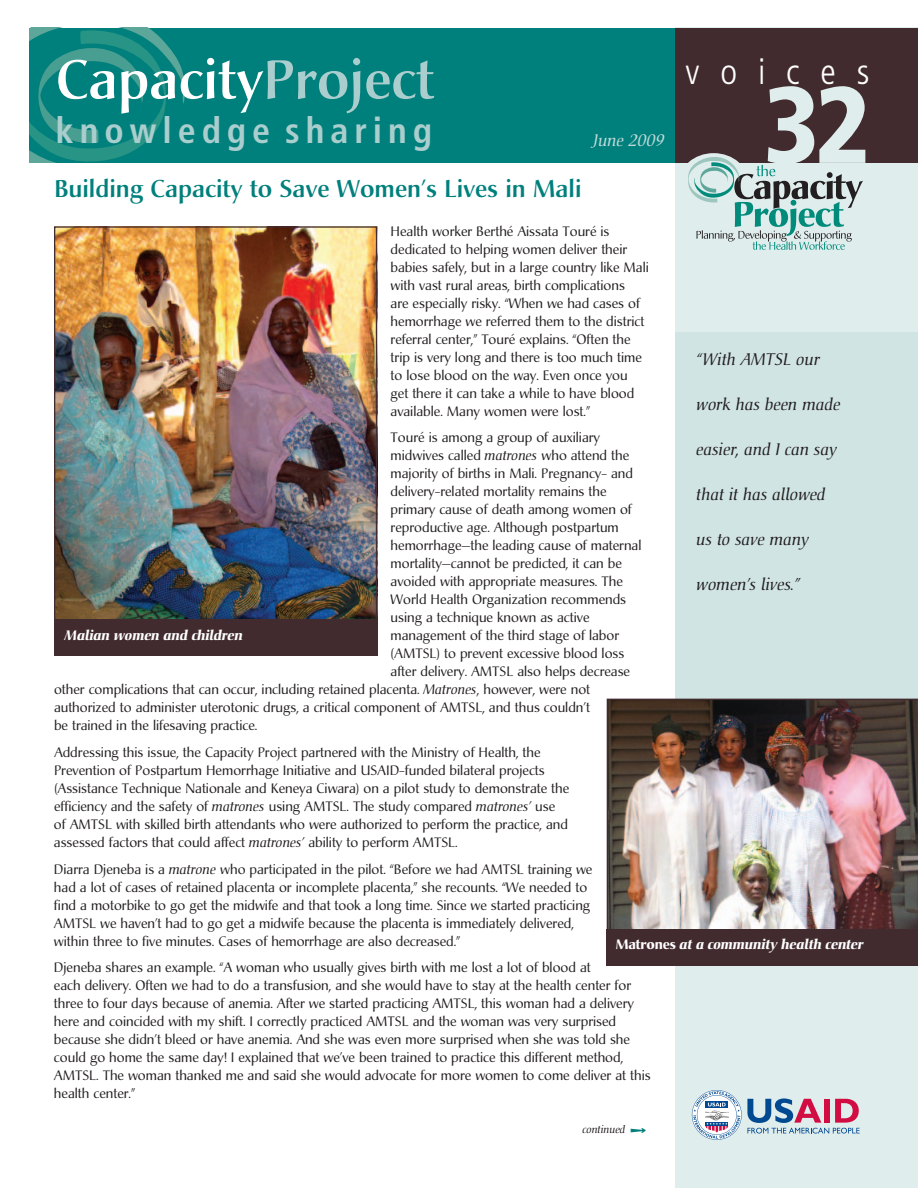
<style>
.page{position:relative;width:918px;height:1188px;background:#fff}
.page>*{position:absolute;margin:0;border:0;box-sizing:border-box;transform-origin:0 0}
.t1{font:900 condensed 108px "Frutiger";color:#e0eded}
.t2{font:500 54px "Christiana";color:#fff}
.t3{font:700 condensed 36px "Frutiger";letter-spacing:.165em;color:#aacdcd}
.t4{font:300 condensed 36px "Frutiger";letter-spacing:.58em;color:#fff}
.t5{font:500 24px "Christiana";color:#00807c}
.t6{font:italic 16.5px "Christiana";color:#231f20}
.t7{font:italic 16.5px "Christiana";color:#c5dcdc}
.t8{font:13.5px/18px "Christiana";color:#231f20}
.t9{font:italic 700 13.5px "Christiana";letter-spacing:-.01em;color:#fff}
.t10{font:italic 10.5px "Christiana";color:#231f20}
.s1{color:#aacdcd}
.s2{font-style:italic}
.s3{font-style:normal}
.s4{font-family:"Quirks ICG";font-style:normal;font-size:15px;color:#00807c}
</style>
<div class="page">
<div style="left:675px;top:28px;width:243px;height:1160px;background:#e0eded"></div>
<div style="left:675px;top:333px;width:243px;height:367px;background:#d1e4e4"></div>
<div style="left:29px;top:28px;width:867px;height:135px;background:#00807c"></div>
<svg style="left:29px;top:28px;width:156px;height:135px"></svg>
<div style="left:675px;top:28px;width:243px;height:135px;background:#422b2e"></div>
<svg style="left:692px;top:1090px;width:168px;height:50px"></svg>
<div style="left:678px;top:153px;width:71px;height:62px;background:#e0eded;border-radius:50%"></div>
<svg style="left:688px;top:157px;width:175px;height:93px"></svg>
<img style="left:607px;top:699px;width:311px;height:230px">
<div style="left:607px;top:929px;width:311px;height:36px;background:#422b2e"></div>
<img style="left:56px;top:228px;width:319px;height:391px">
<div style="left:54px;top:619px;width:323px;height:37px;background:#422b2e"></div>
<h2 class="t2" style="left:56px;top:57px;width:379px">Capacity<span class="s1">Project</span></h2>
<h3 class="t3" style="left:56px;top:116px;width:378px">knowledge sharing</h3>
<p class="t7" style="left:594px;top:133px;width:73px">June 2009</p>
<h3 class="t5" style="left:54px;top:179px;width:529px">Building Capacity to Save Women’s Lives in Mali</h3>
<h3 class="t4" style="left:686px;top:57px;width:185px">voices</h3>
<h1 class="t1" style="left:764px;top:82px;width:108px">32</h1>
<p class="t8" style="left:391px;top:223px;width:260px">Health worker Berthé Aissata Touré is dedicated to helping women deliver their babies safely, but in a large country like Mali with vast rural areas, birth complications<br>are especially risky. “When we had cases of hemorrhage we referred them to the district referral center,” Touré explains. “Often the trip is very long and there is too much time to lose blood on the way. Even once you<br>get there it can take a while to have blood available. Many women were lost.”</p>
<p class="t8" style="left:391px;top:430px;width:211px">Touré is among a group of auxiliary</p>
<p class="t8" style="left:391px;top:448px;width:240px">midwives called <span class="s2">matrones</span> who attend the</p>
<p class="t8" style="left:391px;top:466px;width:244px">majority of births in Mali. Pregnancy- and</p>
<p class="t8" style="left:391px;top:484px;width:217px">delivery-related mortality remains the</p>
<p class="t8" style="left:391px;top:502px;width:243px">primary cause of death among women of</p>
<p class="t8" style="left:391px;top:520px;width:230px">reproductive age. Although postpartum</p>
<p class="t8" style="left:391px;top:538px;width:252px">hemorrhage—the leading cause of maternal</p>
<p class="t8" style="left:391px;top:556px;width:233px">mortality—cannot be predicted, it can be</p>
<p class="t8" style="left:391px;top:574px;width:234px">avoided with appropriate measures. The</p>
<p class="t8" style="left:391px;top:592px;width:237px">World Health Organization recommends</p>
<p class="t8" style="left:391px;top:610px;width:200px">using a technique known as active</p>
<p class="t8" style="left:391px;top:628px;width:230px">management of the third stage of labor</p>
<p class="t8" style="left:391px;top:646px;width:235px">(AMTSL) to prevent excessive blood loss</p>
<p class="t8" style="left:391px;top:664px;width:241px">after delivery. AMTSL also helps decrease</p>
<p class="t8" style="left:54px;top:682px;width:538px">other complications that can occur, including retained placenta. <span class="s2">Matrones</span>, however, were not</p>
<p class="t8" style="left:54px;top:700px;width:538px">authorized to administer uterotonic drugs, a critical component of AMTSL, and thus couldn’t</p>
<p class="t8" style="left:54px;top:718px;width:205px">be trained in the lifesaving practice.</p>
<p class="t8" style="left:54px;top:745px;width:517px">Addressing this issue, the Capacity Project partnered with the Ministry of Health, the Prevention of Postpartum Hemorrhage Initiative and USAID-funded bilateral projects (Assistance Technique Nationale and Keneya Ciwara) on a pilot study to demonstrate the efficiency and the safety of <span class="s2">matrones</span> using AMTSL. The study compared <span class="s2">matrones’</span> use of AMTSL with skilled birth attendants who were authorized to perform the practice, and assessed factors that could affect <span class="s2">matrones’</span> ability to perform AMTSL.</p>
<p class="t8" style="left:54px;top:861px;width:540px">Diarra Djeneba is a <span class="s2">matrone</span> who participated in the pilot. “Before we had AMTSL training we had a lot of cases of retained placenta or incomplete placenta,” she recounts. “We needed to find a motorbike to go get the midwife and that took a long time. Since we started practicing AMTSL we haven’t had to go get a midwife because the placenta is immediately delivered, within three to five minutes. Cases of hemorrhage are also decreased.”</p>
<p class="t8" style="left:54px;top:960px;width:598px">Djeneba shares an example. “A woman who usually gives birth with me lost a lot of blood at<br>each delivery. Often we had to do a transfusion, and she would have to stay at the health center for three to four days because of anemia. After we started practicing AMTSL, this woman had a delivery here and coincided with my shift. I correctly practiced AMTSL and the woman was very surprised because she didn’t bleed or have anemia. And she was even more surprised when she was told she could go home the same day! I explained that we’ve been trained to practice this different method, AMTSL. The woman thanked me and said she would advocate for more women to come deliver at this health center.”</p>
<p class="t6" style="left:697px;top:353px;width:125px">“With AMTSL our</p>
<p class="t6" style="left:697px;top:398px;width:145px">work has been made</p>
<p class="t6" style="left:697px;top:443px;width:142px">easier, and I can say</p>
<p class="t6" style="left:697px;top:488px;width:131px">that it has allowed</p>
<p class="t6" style="left:697px;top:533px;width:114px">us to save many</p>
<p class="t6" style="left:697px;top:578px;width:105px">women’s lives.”</p>
<p class="t9" style="left:65px;top:630px;width:180px">Malian women and children</p>
<p class="t9" style="left:616px;top:939px;width:250px"><span class="s3">Matrones</span> at a community health center</p>
<p class="t10" style="left:583px;top:1125px;width:67px">continued <span class="s4">.</span></p>
</div>
